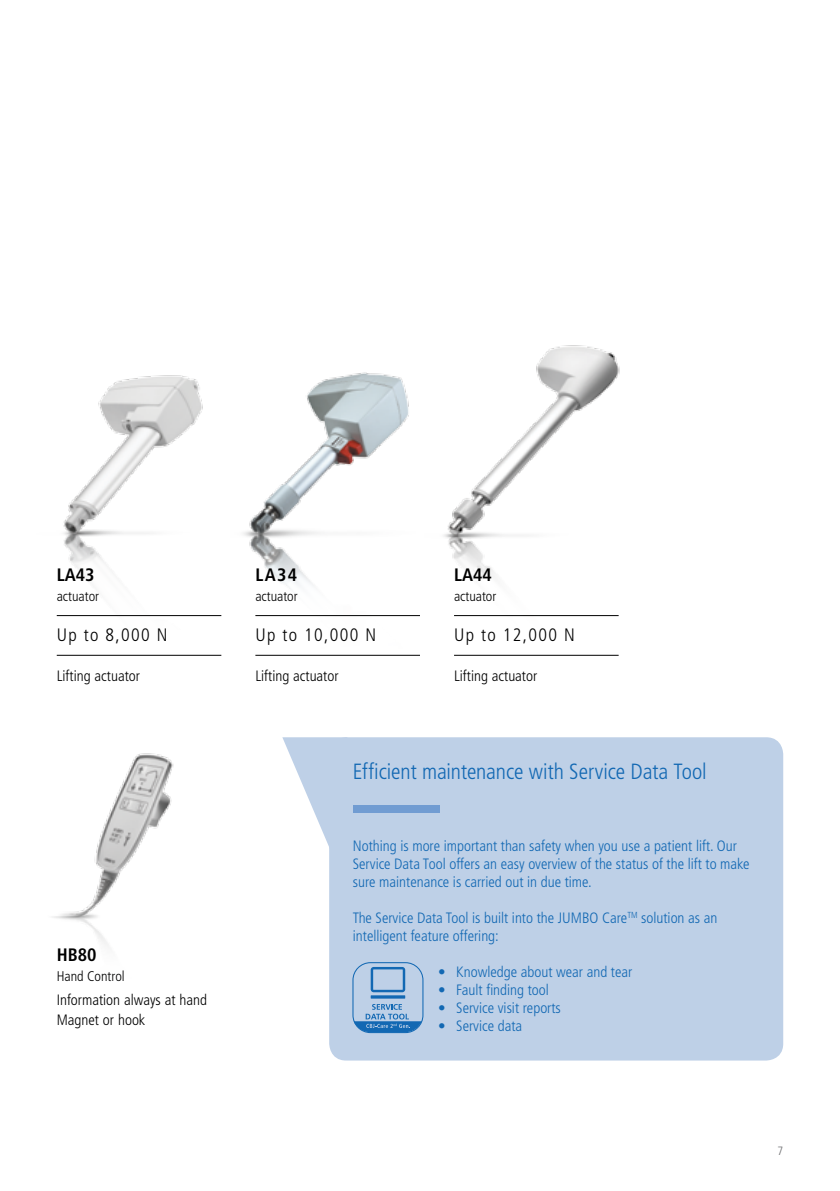
<style>
.page{position:relative;width:840px;height:1191px;background:#fff}
.page>*{position:absolute;margin:0;border:0;box-sizing:border-box;transform-origin:0 0}
.t1{font:300 condensed 22px "Frutiger LT Pro";letter-spacing:-.005em;color:#1268b3}
.t2{font:300 condensed 18px "Frutiger LT Pro";letter-spacing:.075em;color:#000}
.t3{font:700 condensed 18px "Frutiger LT Pro";color:#000}
.t4{font:300 condensed 15px/18px "Frutiger LT Pro";color:#1268b3}
.t5{font:300 condensed 15px/20px "Frutiger LT Pro";color:#000}
.t6{font:300 condensed 14px "Frutiger LT Pro";color:#000}
.t7{font:300 condensed 12px "Frutiger LT Pro";color:#6d6e71}
</style>
<div class="page">
<div style="left:329px;top:737px;width:453px;height:323px;background:#bed0e7;border-radius:17px"></div>
<svg style="left:282px;top:737px;width:62px;height:153px"></svg>
<img style="left:243px;top:372px;width:174px;height:245px">
<img style="left:444px;top:345px;width:176px;height:272px">
<img style="left:56px;top:375px;width:154px;height:242px">
<img style="left:53px;top:753px;width:121px;height:193px">
<svg style="left:352px;top:962px;width:71px;height:71px"></svg>
<hr style="left:370px;top:995px;width:35px;height:3px;background:#1268b3">
<div style="left:353px;top:805px;width:86px;height:7px;background:#719cd2"></div>
<hr style="left:57px;top:615px;width:164px;height:1px;background:#000">
<hr style="left:255px;top:615px;width:165px;height:1px;background:#000">
<hr style="left:454px;top:615px;width:164px;height:1px;background:#000">
<hr style="left:57px;top:655px;width:164px;height:1px;background:#000">
<hr style="left:255px;top:655px;width:165px;height:1px;background:#000">
<hr style="left:454px;top:655px;width:164px;height:1px;background:#000">
<p class="t3" style="left:57px;top:564px;width:39px">LA43</p>
<p class="t6" style="left:57px;top:588px;width:44px">actuator</p>
<p class="t2" style="left:57px;top:624px;width:112px">Up to 8,000 N</p>
<p class="t5" style="left:57px;top:665px;width:85px">Lifting actuator</p>
<p class="t3" style="left:57px;top:943px;width:41px">HB80</p>
<p class="t6" style="left:57px;top:967px;width:69px">Hand Control</p>
<p class="t5" style="left:57px;top:989px;width:152px">Information always at hand<br>Magnet or hook</p>
<p class="t3" style="left:255px;top:564px;width:43px">LA34</p>
<p class="t6" style="left:255px;top:588px;width:44px">actuator</p>
<p class="t2" style="left:255px;top:624px;width:122px">Up to 10,000 N</p>
<p class="t5" style="left:255px;top:665px;width:85px">Lifting actuator</p>
<p class="t3" style="left:454px;top:564px;width:39px">LA44</p>
<p class="t6" style="left:454px;top:588px;width:44px">actuator</p>
<p class="t2" style="left:454px;top:624px;width:122px">Up to 12,000 N</p>
<p class="t5" style="left:454px;top:665px;width:85px">Lifting actuator</p>
<h1 class="t1" style="left:352px;top:759px;width:355px">Efficient maintenance with Service Data Tool</h1>
<p class="t4" style="left:352px;top:836px;width:398px">Nothing is more important than safety when you use a patient lift. Our<br>Service Data Tool offers an easy overview of the status of the lift to make sure maintenance is carried out in due time.</p>
<p class="t4" style="left:352px;top:908px;width:366px">The Service Data Tool is built into the JUMBO Care<sup>TM</sup> solution as an intelligent feature offering:</p>
<p class="t4" style="left:438px;top:962px;width:196px">• Knowledge about wear and tear</p>
<p class="t4" style="left:438px;top:980px;width:112px">• Fault finding tool</p>
<p class="t4" style="left:438px;top:998px;width:124px">• Service visit reports</p>
<p class="t4" style="left:438px;top:1016px;width:86px">• Service data</p>
<p class="t7" style="left:777px;top:1143px;width:7px">7</p>
</div>
